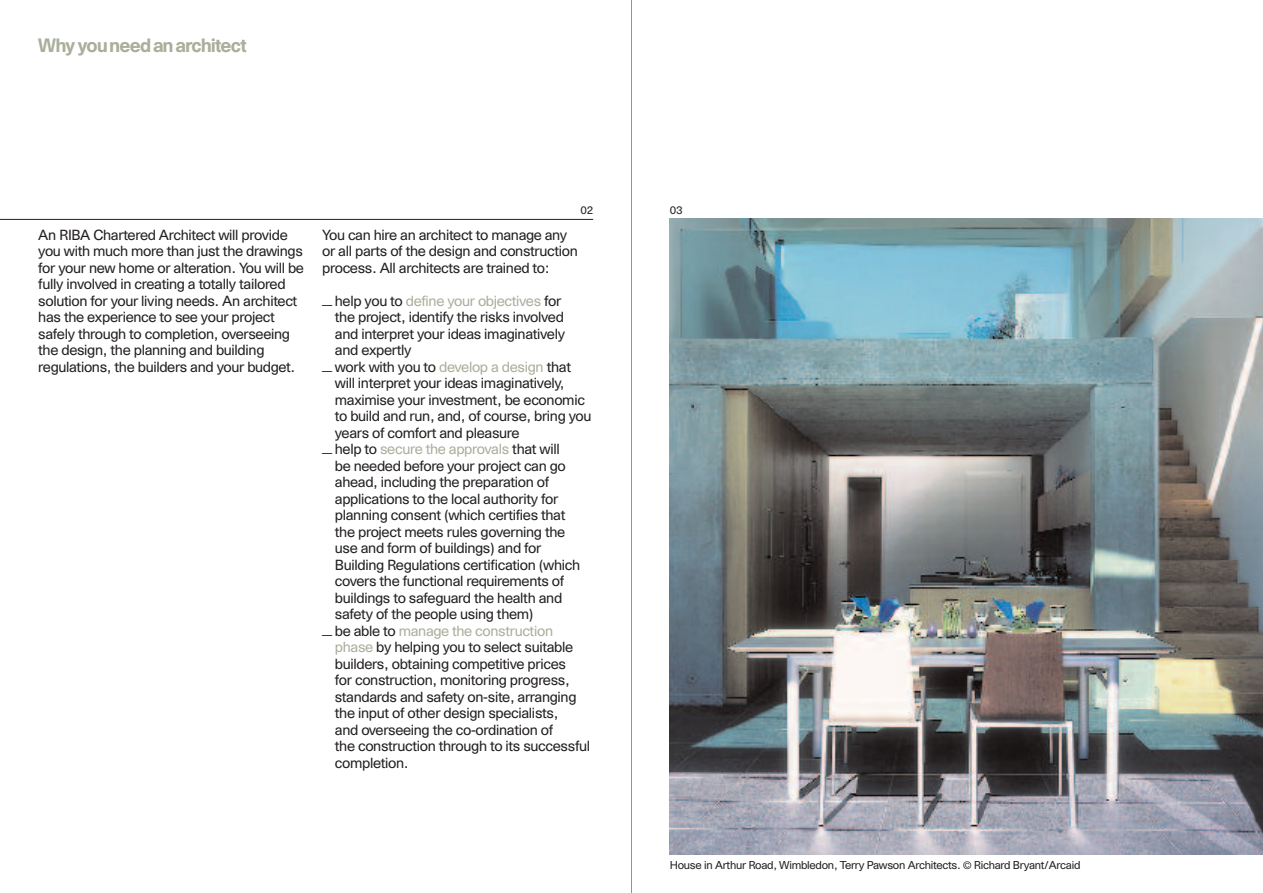
<style>
.page{position:relative;width:1263px;height:893px;background:#fff}
.page>*{position:absolute;margin:0;border:0;box-sizing:border-box;transform-origin:0 0}
.t1{font:500 18px "Unica SH";color:#a9af9a}
.t2{font:13.5px/16.5px "Unica SB";letter-spacing:-.025em;color:#231f20}
.t3{font:13.5px "Unica SB";letter-spacing:-.025em;color:#a9af9a}
.t4{font:13.5px "Unica SB";letter-spacing:-.025em;color:#231f20;scale:1.5 1}
.t5{font:10.5px "Unica SB";letter-spacing:-.025em;color:#231f20}
.s1{color:#231f20}
.s2{color:#a9af9a}
.s3{font-family:"Helvetica Neue"}
</style>
<div class="page">
<hr style="left:0;top:219px;width:593px;height:1px;background:#231f20">
<hr style="left:631px;top:0;width:1px;height:893px;background:#939598">
<img style="left:670px;top:219px;width:593px;height:636px">
<h1 class="t1" style="left:38px;top:35px;width:210px">Why you need an architect</h1>
<p class="t5" style="left:580px;top:204px;width:14px">02</p>
<p class="t5" style="left:670px;top:204px;width:14px">03</p>
<p class="t2" style="left:38px;top:227px;width:267px">An RIBA Chartered Architect will provide you with much more than just the drawings for your new home or alteration. You will be fully involved in creating a totally tailored solution for your living needs. An architect has the experience to see your project safely through to completion, overseeing the design, the planning and building regulations, the builders and your budget.</p>
<p class="t2" style="left:322px;top:227px;width:257px">You can hire an architect to manage any or all parts of the design and construction process. All architects are trained to:</p>
<p class="t3" style="left:322px;top:293px;width:241px"><span class="s1">_ help you to</span> define your objectives <span class="s1">for</span></p>
<p class="t2" style="left:335px;top:309px;width:231px">the project, identify the risks involved</p>
<p class="t2" style="left:335px;top:326px;width:232px">and interpret your ideas imaginatively</p>
<p class="t2" style="left:335px;top:342px;width:78px">and expertly</p>
<p class="t4" style="left:322px;top:359px;width:167px">_ work with you to <span class="s2">develop a design</span> that</p>
<p class="t2" style="left:335px;top:375px;width:231px">will interpret your ideas imaginatively,</p>
<p class="t2" style="left:335px;top:392px;width:252px">maximise your investment, be economic</p>
<p class="t2" style="left:335px;top:408px;width:258px">to build and run, and, of course, bring you</p>
<p class="t2" style="left:335px;top:425px;width:186px">years of comfort and pleasure</p>
<p class="t3" style="left:322px;top:442px;width:239px"><span class="s1">_ help to</span> secure the approvals <span class="s1">that will</span></p>
<p class="t2" style="left:335px;top:458px;width:233px">be needed before your project can go</p>
<p class="t2" style="left:335px;top:474px;width:216px">ahead, including the preparation of</p>
<p class="t2" style="left:335px;top:491px;width:225px">applications to the local authority for</p>
<p class="t2" style="left:335px;top:507px;width:232px">planning consent (which certifies that</p>
<p class="t2" style="left:335px;top:524px;width:232px">the project meets rules governing the</p>
<p class="t2" style="left:335px;top:540px;width:208px">use and form of buildings) and for</p>
<p class="t2" style="left:335px;top:557px;width:247px">Building Regulations certification (which</p>
<p class="t2" style="left:335px;top:573px;width:231px">covers the functional requirements of</p>
<p class="t2" style="left:335px;top:590px;width:229px">buildings to safeguard the health and</p>
<p class="t2" style="left:335px;top:606px;width:200px">safety of the people using them)</p>
<p class="t3" style="left:322px;top:623px;width:232px"><span class="s1">_ be able to</span> manage the construction</p>
<p class="t2" style="left:335px;top:639px;width:240px"><span class="s2">phase</span> by helping you to select suitable</p>
<p class="t2" style="left:335px;top:656px;width:233px">builders, obtaining competitive prices</p>
<p class="t2" style="left:335px;top:672px;width:236px">for construction, monitoring progress,</p>
<p class="t2" style="left:335px;top:689px;width:243px">standards and safety on-site, arranging</p>
<p class="t2" style="left:335px;top:705px;width:225px">the input of other design specialists,</p>
<p class="t2" style="left:335px;top:722px;width:220px">and overseeing the co-ordination of</p>
<p class="t2" style="left:335px;top:738px;width:257px">the construction through to its successful</p>
<p class="t2" style="left:335px;top:755px;width:75px">completion.</p>
<p class="t5" style="left:670px;top:859px;width:412px">House in Arthur Road, Wimbledon, Terry Pawson Architects. <span class="s3">©</span> Richard Bryant/Arcaid</p>
</div>
